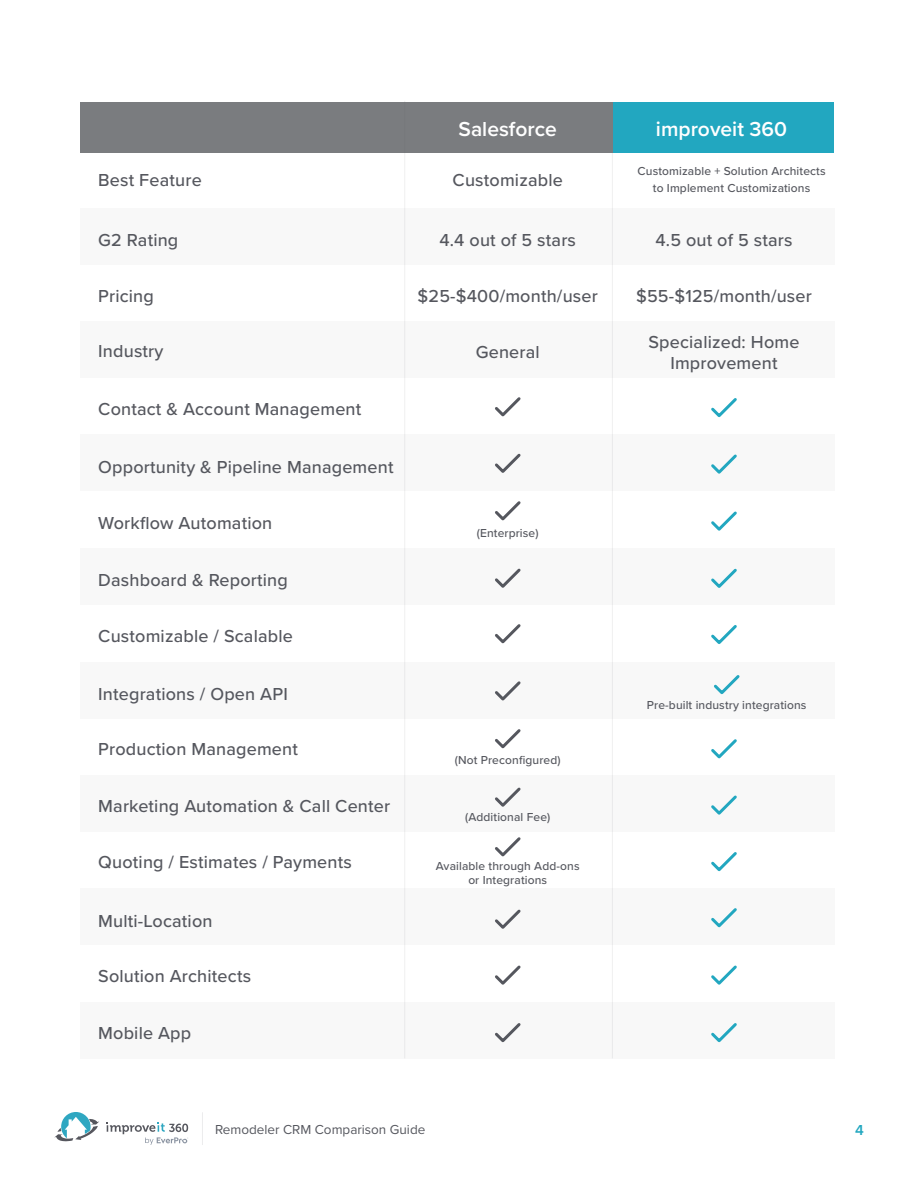
<style>
.page{position:relative;width:918px;height:1188px;background:#fff}
.page>*{position:absolute;margin:0;border:0;box-sizing:border-box;transform-origin:0 0}
.t1{font:600 21px "Proxima Nova";color:#fff}
.t2{font:500 18px/21px "Proxima Nova";letter-spacing:.01em;color:#55575e;text-align:center}
.t3{font:600 15px "Proxima Nova";color:#22a7c0}
.t4{font:13.5px "Proxima Nova";color:#55575e}
.t5{font:500 12px/13.5px "Proxima Nova";letter-spacing:.01em;color:#55575e;text-align:center}
</style>
<div class="page">
<svg style="left:54px;top:1112px;width:45px;height:29px"></svg>
<svg style="left:107px;top:1123px;width:81px;height:22px"></svg>
<hr style="left:202px;top:1112px;width:1px;height:33px;background:#55575e">
<div style="left:612px;top:102px;width:222px;height:51px;background:#22a7c0"></div>
<div style="left:80px;top:102px;width:532px;height:51px;background:#7a7c7f"></div>
<div style="left:80px;top:208px;width:754px;height:57px;background:#f8f8f8"></div>
<div style="left:80px;top:662px;width:754px;height:57px;background:#f8f8f8"></div>
<div style="left:80px;top:435px;width:754px;height:56px;background:#f8f8f8"></div>
<div style="left:80px;top:889px;width:754px;height:56px;background:#f8f8f8"></div>
<div style="left:80px;top:321px;width:754px;height:56px;background:#f8f8f8"></div>
<div style="left:80px;top:775px;width:754px;height:56px;background:#f8f8f8"></div>
<div style="left:80px;top:548px;width:754px;height:56px;background:#f8f8f8"></div>
<div style="left:80px;top:1002px;width:754px;height:56px;background:#f8f8f8"></div>
<hr style="left:612px;top:153px;width:1px;height:905px;background:#55575e">
<hr style="left:404px;top:101px;width:1px;height:957px;background:#55575e">
<svg style="left:495px;top:397px;width:26px;height:20px"></svg>
<svg style="left:495px;top:453px;width:26px;height:20px"></svg>
<svg style="left:495px;top:501px;width:26px;height:20px"></svg>
<svg style="left:495px;top:568px;width:26px;height:20px"></svg>
<svg style="left:495px;top:624px;width:26px;height:20px"></svg>
<svg style="left:495px;top:681px;width:26px;height:20px"></svg>
<svg style="left:495px;top:729px;width:26px;height:20px"></svg>
<svg style="left:495px;top:837px;width:26px;height:20px"></svg>
<svg style="left:495px;top:787px;width:26px;height:20px"></svg>
<svg style="left:495px;top:909px;width:26px;height:20px"></svg>
<svg style="left:495px;top:965px;width:26px;height:20px"></svg>
<svg style="left:495px;top:1023px;width:26px;height:20px"></svg>
<svg style="left:711px;top:398px;width:26px;height:20px"></svg>
<svg style="left:711px;top:454px;width:26px;height:20px"></svg>
<svg style="left:711px;top:511px;width:26px;height:20px"></svg>
<svg style="left:711px;top:568px;width:26px;height:20px"></svg>
<svg style="left:711px;top:625px;width:26px;height:19px"></svg>
<svg style="left:711px;top:739px;width:26px;height:20px"></svg>
<svg style="left:711px;top:795px;width:26px;height:20px"></svg>
<svg style="left:711px;top:852px;width:26px;height:20px"></svg>
<svg style="left:711px;top:908px;width:26px;height:20px"></svg>
<svg style="left:711px;top:965px;width:26px;height:20px"></svg>
<svg style="left:711px;top:1023px;width:26px;height:20px"></svg>
<svg style="left:714px;top:675px;width:26px;height:20px"></svg>
<p class="t2" style="left:98px;top:170px;width:105px">Best Feature</p>
<p class="t1" style="left:459px;top:120px;width:100px">Salesforce</p>
<p class="t1" style="left:656px;top:120px;width:133px">improveit 360</p>
<p class="t2" style="left:453px;top:170px;width:112px">Customizable</p>
<p class="t5" style="left:638px;top:164px;width:190px;line-height:16.5px">Customizable + Solution Architects to Implement Customizations</p>
<p class="t2" style="left:98px;top:231px;width:82px">G2 Rating</p>
<p class="t2" style="left:439px;top:231px;width:138px">4.4 out of 5 stars</p>
<p class="t2" style="left:418px;top:286px;width:182px">$25-$400/month/user</p>
<p class="t2" style="left:636px;top:286px;width:177px">$55-$125/month/user</p>
<p class="t2" style="left:648px;top:332px;width:153px">Specialized: Home<br>Improvement</p>
<p class="t2" style="left:655px;top:231px;width:139px">4.5 out of 5 stars</p>
<p class="t2" style="left:98px;top:286px;width:57px">Pricing</p>
<p class="t2" style="left:98px;top:342px;width:67px">Industry</p>
<p class="t2" style="left:476px;top:343px;width:66px">General</p>
<p class="t2" style="left:98px;top:399px;width:265px">Contact &amp; Account Management</p>
<p class="t2" style="left:98px;top:458px;width:297px">Opportunity &amp; Pipeline Management</p>
<p class="t2" style="left:98px;top:513px;width:176px">Workflow Automation</p>
<p class="t2" style="left:98px;top:570px;width:191px">Dashboard &amp; Reporting</p>
<p class="t2" style="left:98px;top:626px;width:196px">Customizable / Scalable</p>
<p class="t2" style="left:98px;top:684px;width:191px">Integrations / Open API</p>
<p class="t2" style="left:98px;top:740px;width:201px">Production Management</p>
<p class="t2" style="left:98px;top:797px;width:293px">Marketing Automation &amp; Call Center</p>
<p class="t5" style="left:477px;top:527px;width:63px">(Enterprise)</p>
<p class="t5" style="left:455px;top:753px;width:107px">(Not Preconfigured)</p>
<p class="t5" style="left:465px;top:811px;width:87px">(Additional Fee)</p>
<p class="t2" style="left:98px;top:853px;width:255px">Quoting / Estimates / Payments</p>
<p class="t5" style="left:436px;top:860px;width:145px">Available through Add-ons or Integrations</p>
<p class="t2" style="left:98px;top:911px;width:116px">Multi-Location</p>
<p class="t2" style="left:98px;top:967px;width:154px">Solution Architects</p>
<p class="t2" style="left:98px;top:1024px;width:94px">Mobile App</p>
<p class="t5" style="left:647px;top:699px;width:161px">Pre-built industry integrations</p>
<p class="t4" style="left:215px;top:1124px;width:212px">Remodeler CRM Comparison Guide</p>
<p class="t3" style="left:855px;top:1123px;width:10px">4</p>
</div>
